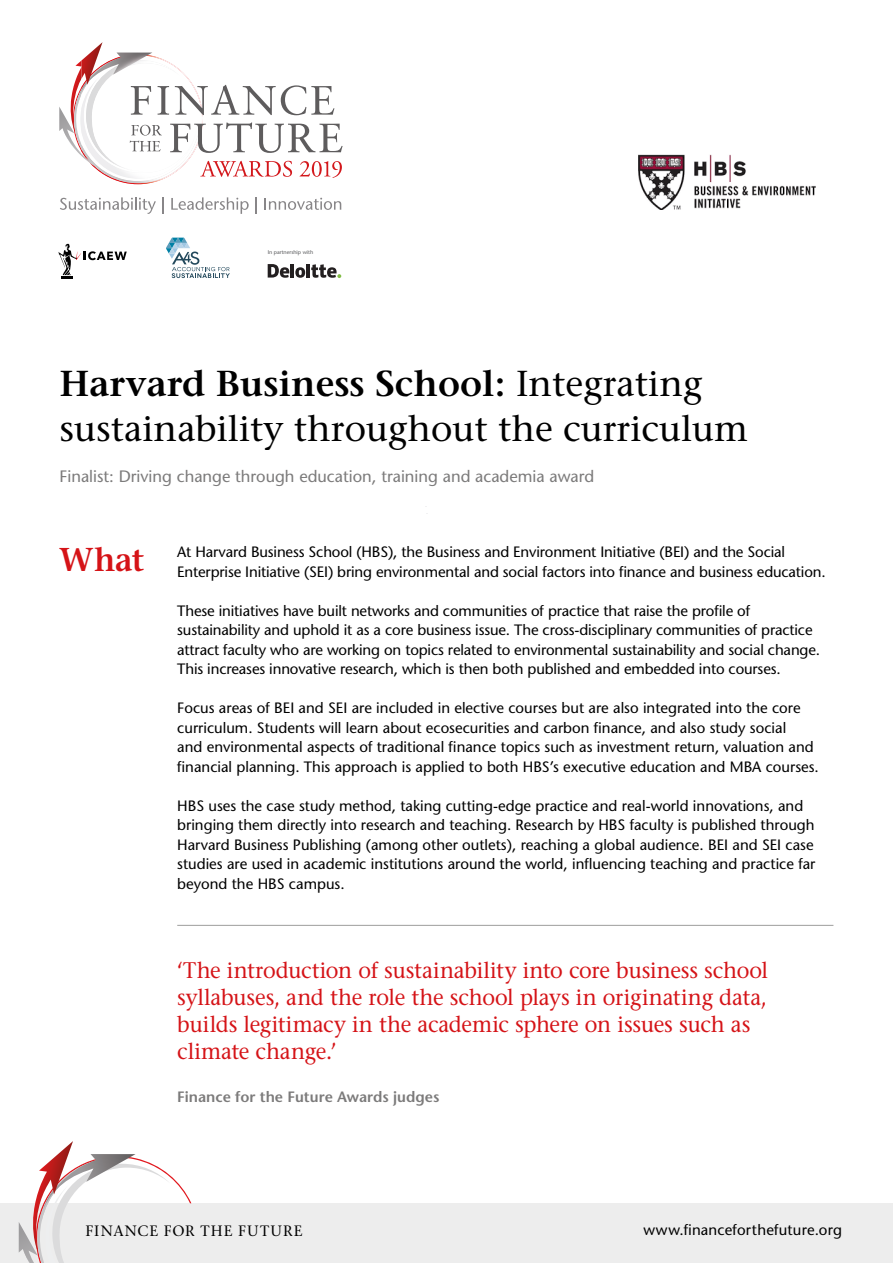
<style>
.page{position:relative;width:893px;height:1263px;background:#fff}
.page>*{position:absolute;margin:0;border:0;box-sizing:border-box;transform-origin:0 0}
.t1{font:36px/45px "Stone Serif";color:#000}
.t2{font:22.5px/27px "Stone Serif";letter-spacing:-.01em;color:#d51317;scale:.95 1}
.t3{font:16.5px "Stone Sans";color:#7c7b7b}
.t4{font:15px/19.5px "Stone Sans";color:#000}
.t5{font:600 15px "Stone Sans";color:#7c7b7b}
.t6{font:15px "Stone Serif";letter-spacing:.07em;color:#000}
.t7{font:5.4px "Stone Sans";color:#595a5c}
.s1{font-weight:600}
.s2{font-family:"Stone Serif";font-weight:600;font-size:33px;color:#d51317}
</style>
<div class="page">
<div style="left:0;top:1203px;width:893px;height:60px;background:#ededed"></div>
<svg style="left:19px;top:1141px;width:172px;height:122px"></svg>
<img style="left:89px;top:42px;width:14px;height:12px">
<svg style="left:60px;top:197px;width:96px;height:17px"></svg>
<svg style="left:162px;top:197px;width:1px;height:17px"></svg>
<svg style="left:171px;top:197px;width:78px;height:17px"></svg>
<svg style="left:256px;top:197px;width:1px;height:17px"></svg>
<svg style="left:265px;top:198px;width:76px;height:12px"></svg>
<svg style="left:166px;top:238px;width:64px;height:40px"></svg>
<hr style="left:291px;top:264px;width:3px;height:14px;background:#231f20">
<svg style="left:295px;top:264px;width:46px;height:14px"></svg>
<svg style="left:268px;top:264px;width:21px;height:14px"></svg>
<svg style="left:59px;top:244px;width:68px;height:34px"></svg>
<svg style="left:59px;top:54px;width:284px;height:131px"></svg>
<img style="left:638px;top:155px;width:178px;height:54px">
<hr style="left:177px;top:925px;width:656px;height:1px;background:#9d9d9c">
<p class="t7" style="left:268px;top:249px;width:47px">In partnership with</p>
<h1 class="t1" style="left:60px;top:361px;width:690px"><span class="s1">Harvard Business School:</span> Integrating sustainability throughout the curriculum</h1>
<p class="t3" style="left:60px;top:466px;width:536px">Finalist: Driving change through education, training and academia award</p>
<p class="t4" style="left:177px;top:542px;width:650px;text-indent:-118px"><span class="s2">What</span> At Harvard Business School (HBS), the Business and Environment Initiative (BEI) and the Social<br>Enterprise Initiative (SEI) bring environmental and social factors into finance and business education.</p>
<p class="t4" style="left:177px;top:601px;width:644px">These initiatives have built networks and communities of practice that raise the profile of sustainability and uphold it as a core business issue. The cross-disciplinary communities of practice attract faculty who are working on topics related to environmental sustainability and social change.<br>This increases innovative research, which is then both published and embedded into courses.</p>
<p class="t4" style="left:177px;top:698px;width:643px">Focus areas of BEI and SEI are included in elective courses but are also integrated into the core curriculum. Students will learn about ecosecurities and carbon finance, and also study social<br>and environmental aspects of traditional finance topics such as investment return, valuation and financial planning. This approach is applied to both HBS’s executive education and MBA courses.</p>
<p class="t4" style="left:177px;top:796px;width:640px">HBS uses the case study method, taking cutting-edge practice and real-world innovations, and bringing them directly into research and teaching. Research by HBS faculty is published through Harvard Business Publishing (among other outlets), reaching a global audience. BEI and SEI case studies are used in academic institutions around the world, influencing teaching and practice far beyond the HBS campus.</p>
<h2 class="t2" style="left:177px;top:956px;width:624px">‘The introduction of sustainability into core business school syllabuses, and the role the school plays in originating data, builds legitimacy in the academic sphere on issues such as climate change.’</h2>
<p class="t5" style="left:177px;top:1088px;width:264px">Finance for the Future Awards judges</p>
<p class="t6" style="left:85px;top:1222px;width:219px">FINANCE FOR THE FUTURE</p>
<p class="t4" style="left:643px;top:1220px;width:200px">www.financeforthefuture.org</p>
</div>
